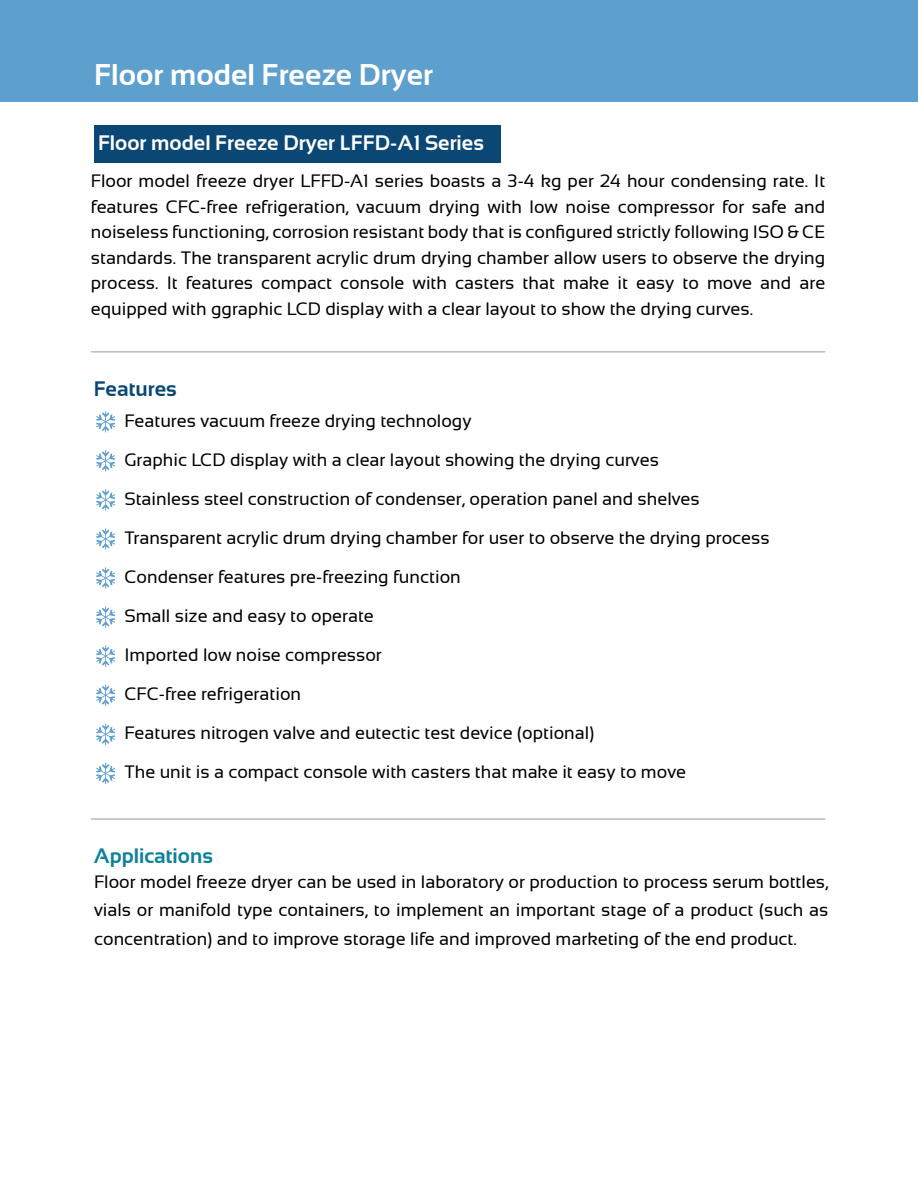
<style>
.page{position:relative;width:918px;height:1188px;background:#fff}
.page>*{position:absolute;margin:0;border:0;box-sizing:border-box;transform-origin:0 0}
.t1{font:700 30px "Sansation";color:#fff}
.t2{font:700 21px "Sansation";color:#fff}
.t3{font:700 21px "Sansation";color:#0d819d}
.t4{font:700 21px "Sansation";color:#0a4774}
.t5{font:18px/39px "Sansation";color:#000;text-align:justify}
</style>
<div class="page">
<div style="left:94px;top:126px;width:407px;height:37px;background:#0a4774"></div>
<div style="left:0;top:0;width:918px;height:101px;background:#5d9fcd"></div>
<hr style="left:91px;top:352px;width:734px;height:1px;background:#999">
<hr style="left:91px;top:819px;width:734px;height:1px;background:#999">
<svg style="left:96px;top:411px;width:19px;height:21px"></svg>
<svg style="left:96px;top:450px;width:19px;height:21px"></svg>
<svg style="left:96px;top:489px;width:19px;height:21px"></svg>
<svg style="left:96px;top:528px;width:19px;height:22px"></svg>
<svg style="left:96px;top:567px;width:19px;height:22px"></svg>
<svg style="left:96px;top:607px;width:19px;height:21px"></svg>
<svg style="left:96px;top:646px;width:19px;height:21px"></svg>
<svg style="left:96px;top:685px;width:19px;height:21px"></svg>
<svg style="left:96px;top:724px;width:19px;height:21px"></svg>
<svg style="left:96px;top:763px;width:19px;height:21px"></svg>
<h1 class="t1" style="left:94px;top:58px;width:340px">Floor model Freeze Dryer</h1>
<p class="t2" style="left:98px;top:131px;width:387px">Floor model Freeze Dryer LFFD-A1 Series</p>
<p class="t5" style="left:91px;top:168px;width:736px;line-height:25.5px">Floor model freeze dryer LFFD-A1 series boasts a 3-4 kg per 24 hour condensing rate. It features CFC-free refrigeration, vacuum drying with low noise compressor for safe and noiseless functioning, corrosion resistant body that is configured strictly following ISO &amp; CE standards. The transparent acrylic drum drying chamber allow users to observe the drying process. It features compact console with casters that make it easy to move and are equipped with ggraphic LCD display with a clear layout to show the drying curves.</p>
<p class="t4" style="left:94px;top:377px;width:85px">Features</p>
<p class="t5" style="left:124px;top:401px;width:647px;text-align:left">Features vacuum freeze drying technology<br>Graphic LCD display with a clear layout showing the drying curves<br>Stainless steel construction of condenser, operation panel and shelves Transparent acrylic drum drying chamber for user to observe the drying process Condenser features pre-freezing function<br>Small size and easy to operate<br>Imported low noise compressor<br>CFC-free refrigeration<br>Features nitrogen valve and eutectic test device (optional)<br>The unit is a compact console with casters that make it easy to move</p>
<p class="t3" style="left:94px;top:844px;width:121px">Applications</p>
<p class="t5" style="left:94px;top:867px;width:736px;line-height:28.5px">Floor model freeze dryer can be used in laboratory or production to process serum bottles, vials or manifold type containers, to implement an important stage of a product (such as concentration) and to improve storage life and improved marketing of the end product.</p>
</div>
